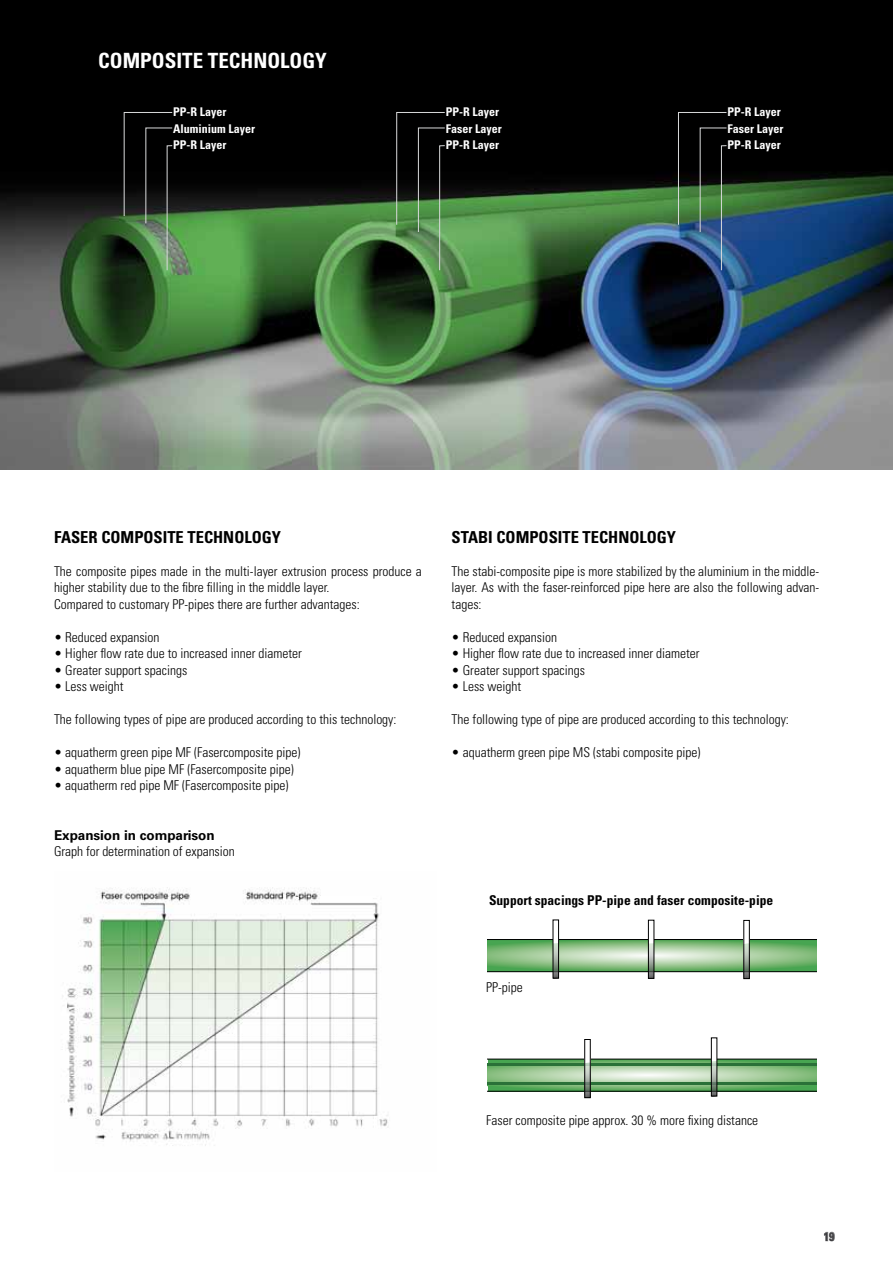
<style>
.page{position:relative;width:893px;height:1263px;background:#fff}
.page>*{position:absolute;margin:0;border:0;box-sizing:border-box;transform-origin:0 0}
.t1{font:700 condensed 21px "Univers LT";color:#fff}
.t2{font:700 condensed 16.5px "Univers LT";color:#000}
.t3{font:300 condensed 13.5px/16.5px "Univers LT";color:#000}
.t4{font:700 condensed 13.5px "Univers LT";color:#000}
.t5{font:700 13.5px "Univers LT";letter-spacing:-.005em;color:#000}
.t6{font:700 condensed 12px/16.5px "Univers LT";color:#fff}
.t7{font:700 condensed 12px "Univers LT";color:#3e3d40}
</style>
<div class="page">
<svg style="left:824px;top:1231px;width:11px;height:10px"></svg>
<img style="left:0;top:0;width:893px;height:470px">
<img style="left:62px;top:887px;width:326px;height:259px">
<svg style="left:488px;top:920px;width:328px;height:59px"></svg>
<div style="left:743px;top:920px;width:7px;height:59px;border:1px solid #000"></div>
<svg style="left:488px;top:1038px;width:328px;height:60px"></svg>
<div style="left:711px;top:1037px;width:6px;height:59px;border:1px solid #000"></div>
<svg style="left:124px;top:112px;width:49px;height:159px;background:#273626"></svg>
<svg style="left:396px;top:112px;width:49px;height:159px;background:#2e442b"></svg>
<img style="left:678px;top:112px;width:49px;height:159px">
<h1 class="t1" style="left:98px;top:47px;width:230px">composite tech nology</h1>
<p class="t6" style="left:173px;top:104px;width:83px">PP-R Layer<br>Aluminium Layer<br>PP-R Layer</p>
<p class="t6" style="left:446px;top:104px;width:57px">PP-R Layer<br>Faser Layer<br>PP-R Layer</p>
<p class="t6" style="left:728px;top:104px;width:57px">PP-R Layer<br>Faser Layer<br>PP-R Layer</p>
<p class="t2" style="left:54px;top:526px;width:229px">Faser composite tech nology</p>
<p class="t3" style="left:54px;top:562px;width:369px">The composite pipes made in the multi-layer extrusion process produce a higher stability due to the fibre filling in the middle layer.<br>Compared to customary PP-pipes there are further advantages:</p>
<p class="t3" style="left:54px;top:628px;width:107px">• Reduced expansion</p>
<p class="t3" style="left:54px;top:645px;width:250px">• Higher flow rate due to increased inner diameter</p>
<p class="t3" style="left:54px;top:661px;width:135px">• Greater support spacings</p>
<p class="t3" style="left:54px;top:678px;width:71px">• Less weight</p>
<p class="t3" style="left:54px;top:711px;width:344px">The following types of pipe are produced according to this technology:</p>
<p class="t3" style="left:54px;top:744px;width:248px">• aquatherm green pipe MF (Fasercomposite pipe)</p>
<p class="t3" style="left:54px;top:760px;width:241px">• aquatherm blue pipe MF (Fasercomposite pipe)</p>
<p class="t3" style="left:54px;top:777px;width:236px">• aquatherm red pipe MF (Fasercomposite pipe)</p>
<p class="t5" style="left:54px;top:827px;width:162px">Expansion in comparison</p>
<p class="t3" style="left:54px;top:843px;width:182px">Graph for determination of expansion</p>
<p class="t2" style="left:452px;top:526px;width:226px">Stabi composite tech nology</p>
<p class="t3" style="left:452px;top:562px;width:369px;text-align:justify">The stabi-composite pipe is more stabilized by the aluminium in the middle&shy;layer. As with the faser-reinforced pipe here are also the following advan&shy;tages:</p>
<p class="t3" style="left:452px;top:628px;width:107px">• Reduced expansion</p>
<p class="t3" style="left:452px;top:645px;width:250px">• Higher flow rate due to increased inner diameter</p>
<p class="t3" style="left:452px;top:661px;width:135px">• Greater support spacings</p>
<p class="t3" style="left:452px;top:678px;width:71px">• Less weight</p>
<p class="t3" style="left:452px;top:711px;width:339px">The following type of pipe are produced according to this technology:</p>
<p class="t3" style="left:452px;top:744px;width:250px">• aquatherm green pipe MS (stabi composite pipe)</p>
<p class="t4" style="left:489px;top:892px;width:286px">Support spacings PP-pipe and faser composite-pipe</p>
<p class="t3" style="left:486px;top:978px;width:38px">PP-pipe</p>
<p class="t3" style="left:486px;top:1112px;width:274px">Faser composite pipe approx. 30 % more fixing distance</p>
<p class="t7" style="left:824px;top:1229px;width:12px">19</p>
</div>
